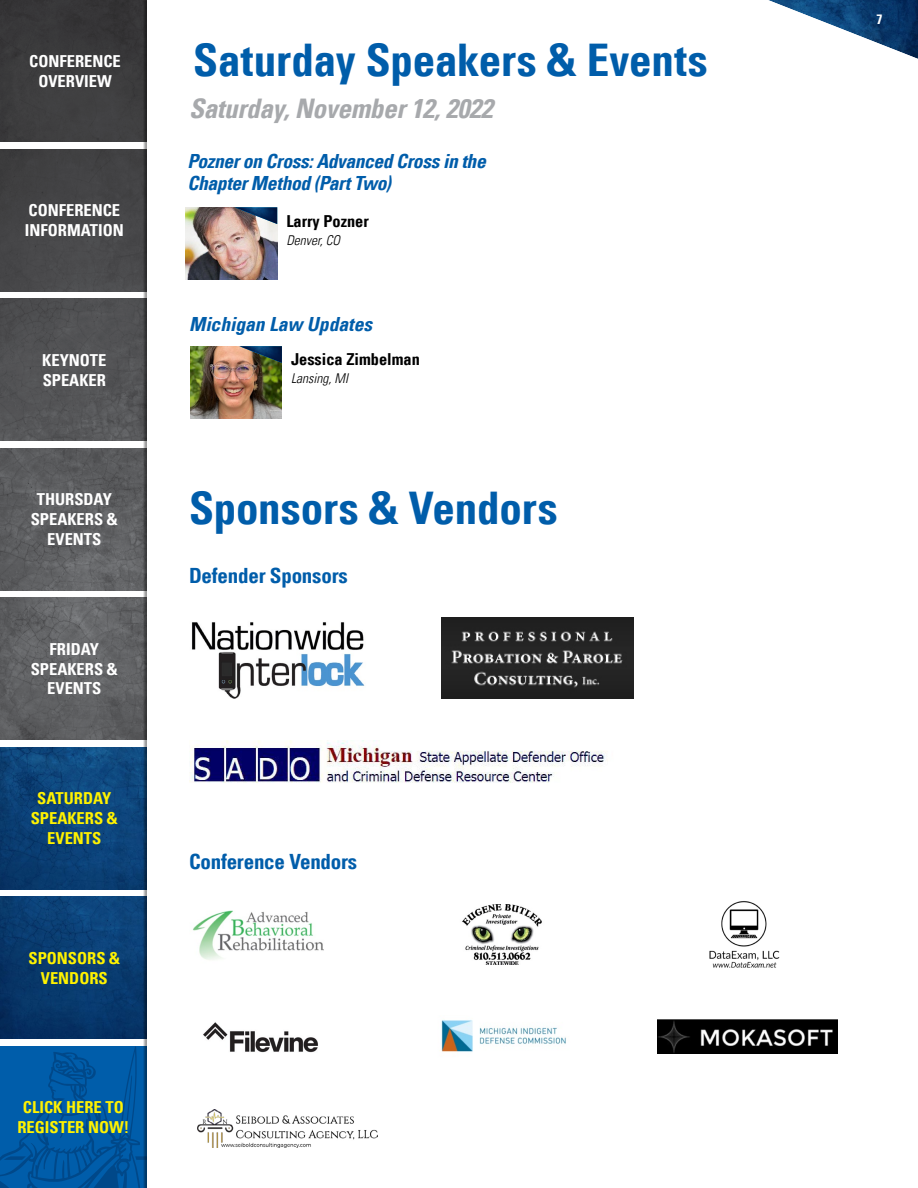
<style>
.page{position:relative;width:918px;height:1188px;background:#fff}
.page>*{position:absolute;margin:0;border:0;box-sizing:border-box;transform-origin:0 0}
.t1{font:700 condensed 45px "Univers LT";letter-spacing:-.005em;color:#005daa}
.t2{font:italic 700 condensed 27px "Univers LT";letter-spacing:-.01em;color:#a7a9ac}
.t3{font:700 condensed 21px "Univers LT";letter-spacing:-.01em;color:#005daa}
.t4{font:italic 700 condensed 19.5px/22.5px "Univers LT";letter-spacing:-.015em;color:#005daa}
.t5{font:700 condensed 16.5px/19.8px "Univers LT";color:#fff;text-align:center}
.t6{font:700 condensed 16.5px/19.8px "Univers LT";color:#fff200;text-align:center}
.t7{font:700 condensed 16.5px "Univers LT";color:#000}
.t8{font:italic 300 condensed 13.5px "Univers LT";color:#000}
.t9{font:700 condensed 13.5px "Univers LT";color:#fff}
</style>
<div class="page">
<svg style="left:0;top:1046px;width:143px;height:142px;background:#0058a3"></svg>
<img style="left:0;top:448px;width:143px;height:142px">
<img style="left:0;top:299px;width:143px;height:142px">
<div style="left:0;top:0;width:143px;height:142px;background:#3b3b3c"></div>
<img style="left:0;top:150px;width:143px;height:141px">
<img style="left:0;top:598px;width:143px;height:142px">
<img style="left:0;top:747px;width:143px;height:142px">
<img style="left:0;top:897px;width:143px;height:142px">
<svg style="left:769px;top:0;width:149px;height:59px"></svg>
<img style="left:191px;top:346px;width:91px;height:72px">
<img style="left:239px;top:346px;width:43px;height:17px">
<img style="left:189px;top:740px;width:419px;height:43px">
<img style="left:462px;top:904px;width:80px;height:61px">
<img style="left:193px;top:910px;width:131px;height:50px">
<img style="left:192px;top:622px;width:173px;height:76px">
<img style="left:442px;top:617px;width:191px;height:81px">
<img style="left:198px;top:1109px;width:179px;height:38px">
<img style="left:186px;top:207px;width:91px;height:72px">
<img style="left:235px;top:207px;width:42px;height:17px">
<img style="left:709px;top:901px;width:71px;height:67px">
<img style="left:441px;top:1020px;width:125px;height:32px">
<img style="left:658px;top:1020px;width:179px;height:34px">
<img style="left:203px;top:1022px;width:115px;height:31px">
<p class="t5" style="left:29px;top:51px;width:93px">CONFERENCE<br>OVERVIEW</p>
<p class="t5" style="left:25px;top:200px;width:100px;text-align:left">CONFERENCE<br>INFORMATION</p>
<p class="t5" style="left:42px;top:350px;width:66px;text-align:left">KEYNOTE<br>SPEAKER</p>
<p class="t5" style="left:31px;top:490px;width:89px">THURSDAY<br>SPEAKERS &amp;<br>EVENTS</p>
<p class="t5" style="left:31px;top:639px;width:89px">FRIDAY<br>SPEAKERS &amp;<br>EVENTS</p>
<p class="t6" style="left:31px;top:789px;width:89px">SATURDAY<br>SPEAKERS &amp;<br>EVENTS</p>
<p class="t6" style="left:28px;top:948px;width:93px">SPONSORS &amp;<br>VENDORS</p>
<p class="t6" style="left:17px;top:1097px;width:113px">CLICK HERE TO<br>REGISTER NOW!</p>
<h1 class="t1" style="left:193px;top:33px;width:516px">Saturday Speakers &amp; Events</h1>
<h2 class="t2" style="left:189px;top:92px;width:305px">Saturday, November 12, 2022</h2>
<p class="t4" style="left:188px;top:150px;width:300px">Pozner on Cross: Advanced Cross in the<br>Chapter Method (Part Two)</p>
<p class="t7" style="left:286px;top:211px;width:84px">Larry Pozner</p>
<p class="t8" style="left:286px;top:232px;width:55px">Denver, CO</p>
<p class="t4" style="left:189px;top:313px;width:185px">Michigan Law Updates</p>
<p class="t7" style="left:291px;top:349px;width:130px">Jessica Zimbelman</p>
<p class="t8" style="left:291px;top:371px;width:58px">Lansing, MI</p>
<h1 class="t1" style="left:189px;top:480px;width:370px">Sponsors &amp; Vendors</h1>
<p class="t3" style="left:189px;top:563px;width:160px">Defender Sponsors</p>
<p class="t3" style="left:189px;top:849px;width:170px">Conference Vendors</p>
<p class="t9" style="left:877px;top:11px;width:7px">7</p>
</div>
